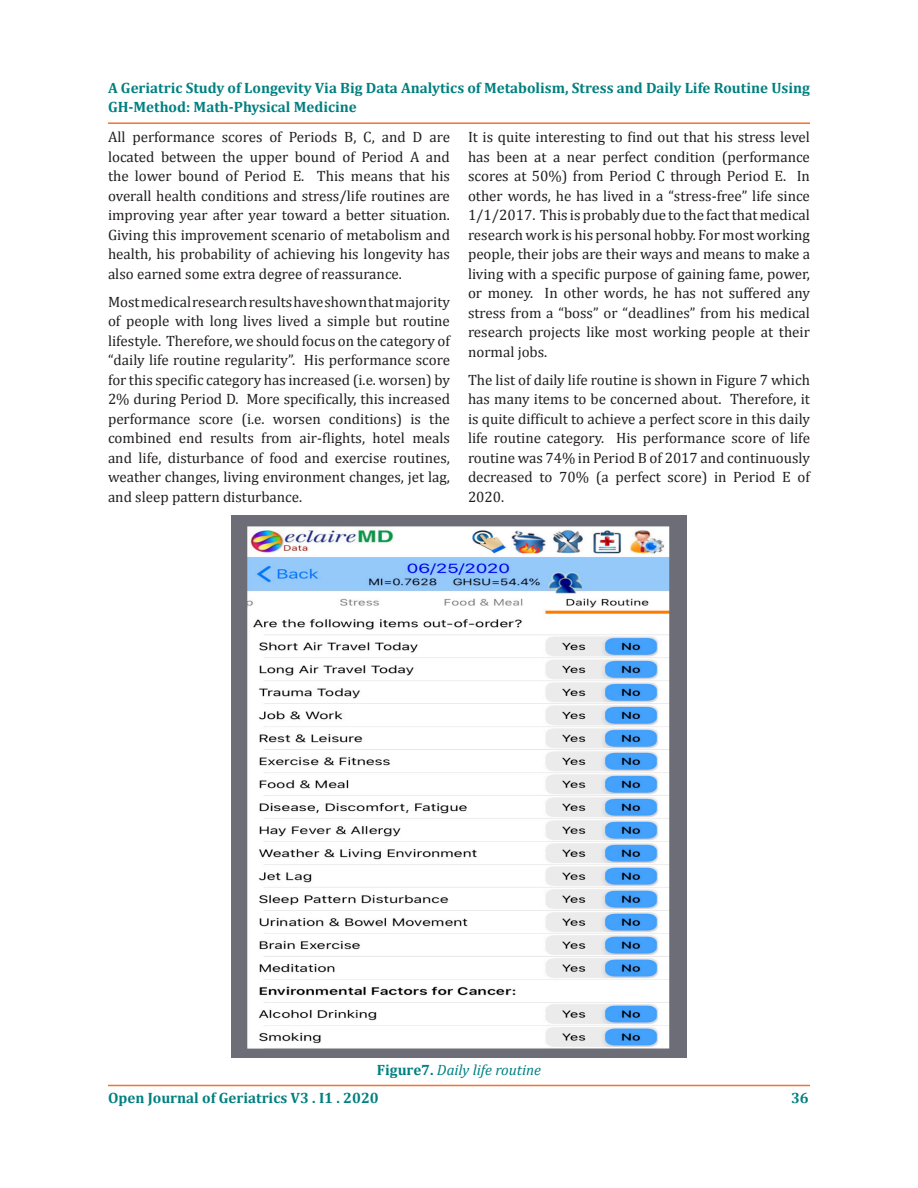
<style>
.page{position:relative;width:918px;height:1188px;background:#fff}
.page>*{position:absolute;margin:0;border:0;box-sizing:border-box;transform-origin:0 0}
.Default{font:15px/19.5px "Cambria";color:#231f20;text-align:justify}
.t1{font:700 15px/19.5px "Cambria";color:#008080}
.t2{font:italic 15px "Cambria";color:#008080}
.s1{font-weight:700;font-style:normal}
</style>
<div class="page">
<hr style="left:108px;top:1085px;width:702px;height:1px;background:#f37131">
<hr style="left:108px;top:122px;width:702px;height:2px;background:#f37131">
<img style="left:232px;top:515px;width:454px;height:543px">
<p class="t1" style="left:108px;top:77px;width:703px">A Geriatric Study of Longevity Via Big Data Analytics of Metabolism, Stress and Daily Life Routine Using<br>GH-Method: Math-Physical Medicine</p>
<p class="Default" style="left:108px;top:127px;width:344px">All performance scores of Periods B, C, and D are located between the upper bound of Period A and the lower bound of Period E. This means that his overall health conditions and stress/life routines are improving year after year toward a better situation.<br>Giving this improvement scenario of metabolism and health, his probability of achieving his longevity has also earned some extra degree of reassurance.</p>
<p class="Default" style="left:108px;top:292px;width:344px">Most medical research results have shown that majority of people with long lives lived a simple but routine lifestyle. Therefore, we should focus on the category of “daily life routine regularity”. His performance score for this specific category has increased (i.e. worsen) by 2% during Period D. More specifically, this increased performance score (i.e. worsen conditions) is the combined end results from air-flights, hotel meals and life, disturbance of food and exercise routines, weather changes, living environment changes, jet lag, and sleep pattern disturbance.</p>
<p class="Default" style="left:468px;top:127px;width:344px">It is quite interesting to find out that his stress level has been at a near perfect condition (performance scores at 50%) from Period C through Period E. In other words, he has lived in a “stress-free” life since 1/1/2017. This is probably due to the fact that medical research work is his personal hobby. For most working people, their jobs are their ways and means to make a living with a specific purpose of gaining fame, power, or money. In other words, he has not suffered any stress from a “boss” or “deadlines” from his medical research projects like most working people at their normal jobs.</p>
<p class="Default" style="left:468px;top:370px;width:343px">The list of daily life routine is shown in Figure 7 which has many items to be concerned about. Therefore, it is quite difficult to achieve a perfect score in this daily life routine category. His performance score of life routine was 74% in Period B of 2017 and continuously decreased to 70% (a perfect score) in Period E of 2020.</p>
<p class="t2" style="left:377px;top:1059px;width:166px"><span class="s1">Figure7.</span> Daily life routine</p>
<p class="t1" style="left:108px;top:1087px;width:272px">Open Journal of Geriatrics V3 . I1 . 2020</p>
<p class="t1" style="left:791px;top:1087px;width:19px">36</p>
</div>
